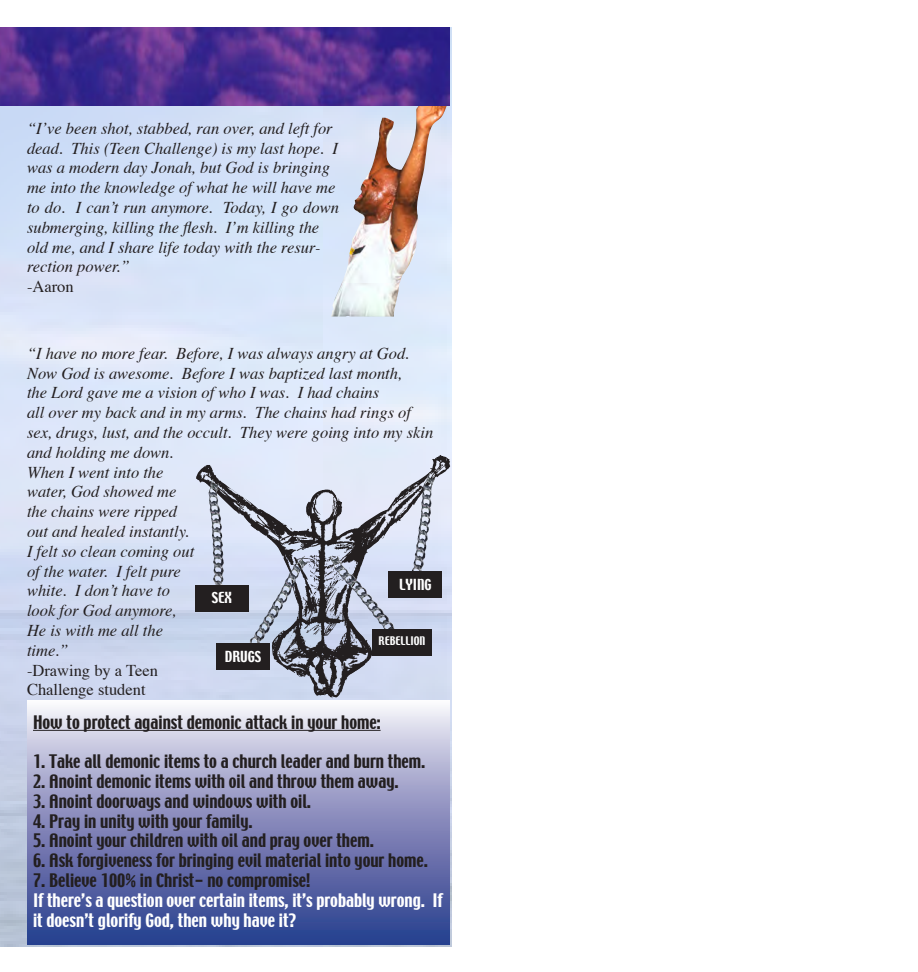
<style>
.page{position:relative;width:918px;height:972px;background:#fff}
.page>*{position:absolute;margin:0;border:0;box-sizing:border-box;transform-origin:0 0}
.t1{font:italic 16.5px/19.8px "Times";color:#231f20}
.t2{font:16.5px "Techno";color:#231f20}
.t3{font:16.5px/19.8px "Techno";color:#fff}
.t4{font:13.5px "Techno";color:#fff}
.t5{font:10.5px "Techno";color:#fff}
.s1{font-style:normal}
.s2{color:#231f20}
</style>
<div class="page">
<img style="left:331px;top:106px;width:119px;height:211px">
<img style="left:0;top:27px;width:450px;height:79px">
<svg style="left:27px;top:702px;width:423px;height:243px;background:#888ebd"></svg>
<hr style="left:33px;top:730px;width:348px;height:1px;background:#231f20">
<img style="left:196px;top:455px;width:255px;height:243px">
<img style="left:411px;top:473px;width:24px;height:99px">
<img style="left:208px;top:479px;width:16px;height:106px">
<img style="left:249px;top:556px;width:59px;height:91px">
<img style="left:330px;top:556px;width:65px;height:84px">
<div style="left:195px;top:585px;width:54px;height:27px;background:#231f20"></div>
<div style="left:216px;top:644px;width:54px;height:26px;background:#231f20"></div>
<div style="left:388px;top:572px;width:54px;height:26px;background:#231f20"></div>
<div style="left:372px;top:629px;width:60px;height:27px;background:#231f20"></div>
<svg style="left:368px;top:632px;width:4px;height:17px"></svg>
<p class="t1" style="left:27px;top:119px;width:313px">“I’ve been shot, stabbed, ran over, and left for dead. This (Teen Challenge) is my last hope. I was a modern day Jonah, but God is bringing me into the knowledge of what he will have me to do. I can’t run anymore. Today, I go down submerging, killing the flesh. I’m killing the old me, and I share life today with the resur&shy;rection power.”<br><span class="s1">-Aaron</span></p>
<p class="t1" style="left:27px;top:344px;width:408px">“I have no more fear. Before, I was always angry at God.<br>Now God is awesome. Before I was baptized last month,<br>the Lord gave me a vision of who I was. I had chains<br>all over my back and in my arms. The chains had rings of sex, drugs, lust, and the occult. They were going into my skin and holding me down.<br>When I went into the<br>water, God showed me<br>the chains were ripped<br>out and healed instantly.<br>I felt so clean coming out<br>of the water. I felt pure<br>white. I don’t have to<br>look for God anymore,<br>He is with me all the<br>time.”<br><span class="s1">-Drawing by a Teen<br>Challenge student</span></p>
<p class="t4" style="left:399px;top:575px;width:34px">LYING</p>
<p class="t4" style="left:212px;top:589px;width:22px">SEX</p>
<p class="t5" style="left:379px;top:634px;width:48px">REBELLION</p>
<p class="t4" style="left:225px;top:647px;width:38px">DRUGS</p>
<p class="t2" style="left:33px;top:711px;width:349px">How to protect against demonic attack in your home:</p>
<p class="t2" style="left:33px;top:750px;width:394px">1. Take all demonic items to a church leader and burn them.</p>
<p class="t2" style="left:33px;top:770px;width:367px">2. Anoint demonic items with oil and throw them away.</p>
<p class="t2" style="left:33px;top:790px;width:280px">3. Anoint doorways and windows with oil.</p>
<p class="t2" style="left:33px;top:810px;width:221px">4. Pray in unity with your family.</p>
<p class="t2" style="left:33px;top:830px;width:342px">5. Anoint your children with oil and pray over them.</p>
<p class="t2" style="left:33px;top:849px;width:397px">6. Ask forgiveness for bringing evil material into your home.</p>
<p class="t3" style="left:33px;top:871px;width:411px"><span class="s2">7. Believe 100% in Christ- no compromise!<br></span>If there’s a question over certain items, it’s probably wrong. If it doesn’t glorify God, then why have it?</p>
</div>
